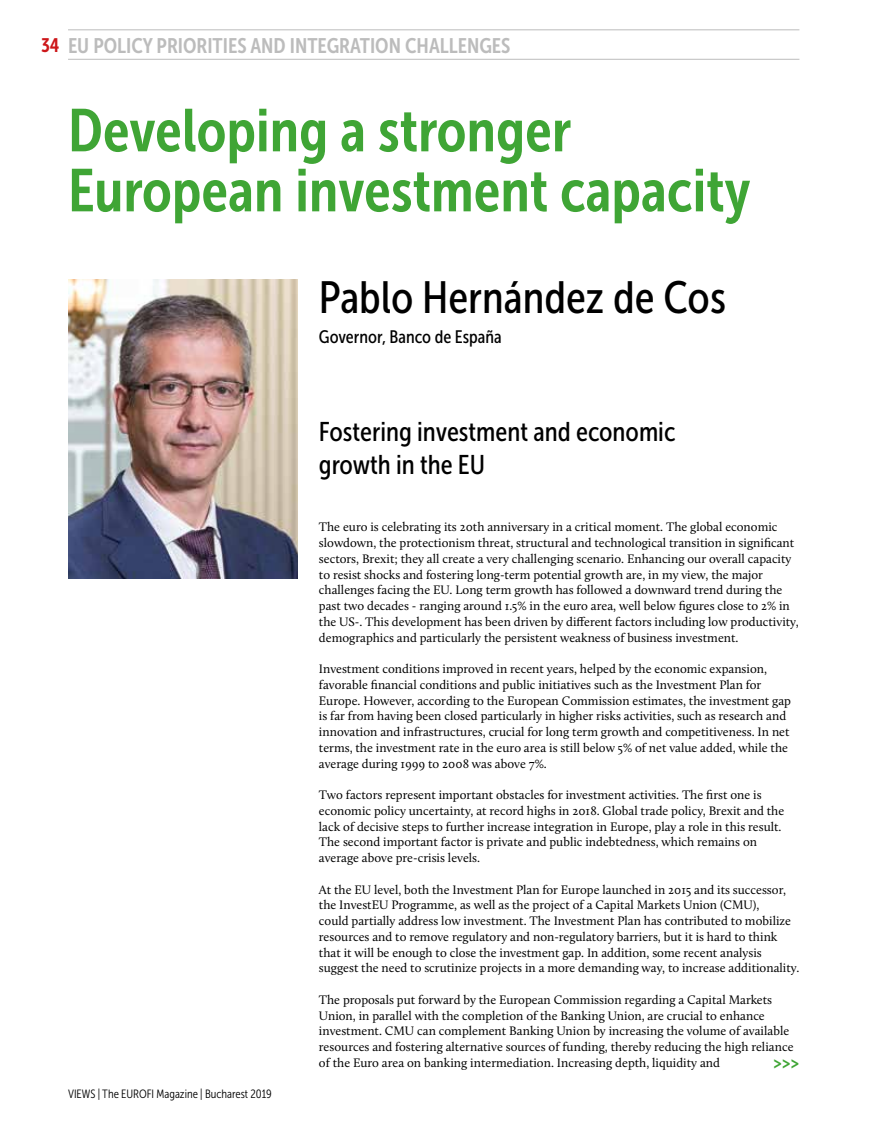
<style>
.page{position:relative;width:893px;height:1127px;background:#fff}
.page>*{position:absolute;margin:0;border:0;box-sizing:border-box;transform-origin:0 0}
.t1{font:60px/60px "Museo Sans Cond 700";color:#3fa535}
.t2{font:45px "Museo Sans Cond 500";color:#000}
.t3{font:27px/32.4px "Museo Sans Cond 500";color:#000}
.t4{font:21px "Museo Sans Cond 700";color:#bcbcbc}
.t5{font:18px "Museo Sans Cond 500";color:#000}
.t6{font:18px "Museo Sans Cond 700";color:#3fa535}
.t7{font:12.75px/15.8px "Calluna";color:#000}
.t8{font:12px "Museo Sans Cond 300";color:#000}
.s1{font-size:19.5px;color:#cd171a}
</style>
<div class="page">
<img style="left:68px;top:279px;width:230px;height:299px">
<hr style="left:68px;top:29px;width:731px;height:1px;background:#bcbcbc">
<hr style="left:68px;top:59px;width:731px;height:1px;background:#bcbcbc">
<h3 class="t4" style="left:41px;top:34px;width:471px"><span class="s1">34</span> EU POLICY PRIORITIES AND INTEGRATION CHALLENGES</h3>
<h1 class="t1" style="left:68px;top:101px;width:684px">Developing a stronger<br>European investment capacity</h1>
<h2 class="t2" style="left:319px;top:273px;width:409px">Pablo Hernández de Cos</h2>
<h3 class="t5" style="left:319px;top:327px;width:184px">Governor, Banco de España</h3>
<h3 class="t3" style="left:319px;top:416px;width:358px">Fostering investment and economic growth in the EU</h3>
<p class="t8" style="left:68px;top:1087px;width:205px">VIEWS | The EUROFI Magazine | Bucharest 2019</p>
<p class="t7" style="left:319px;top:519px;width:481px">The euro is celebrating its 20th anniversary in a critical moment. The global economic slowdown, the protectionism threat, structural and technological transition in significant sectors, Brexit; they all create a very challenging scenario. Enhancing our overall capacity to resist shocks and fostering long-term potential growth are, in my view, the major challenges facing the EU. Long term growth has followed a downward trend during the past two decades - ranging around 1.5% in the euro area, well below figures close to 2% in the US-. This development has been driven by different factors including low productivity, demographics and particularly the persistent weakness of business investment.</p>
<p class="t7" style="left:319px;top:661px;width:474px">Investment conditions improved in recent years, helped by the economic expansion, favorable financial conditions and public initiatives such as the Investment Plan for Europe. However, according to the European Commission estimates, the investment gap is far from having been closed particularly in higher risks activities, such as research and innovation and infrastructures, crucial for long term growth and competitiveness. In net terms, the investment rate in the euro area is still below 5% of net value added, while the average during 1999 to 2008 was above 7%.</p>
<p class="t7" style="left:319px;top:787px;width:467px">Two factors represent important obstacles for investment activities. The first one is economic policy uncertainty, at record highs in 2018. Global trade policy, Brexit and the lack of decisive steps to further increase integration in Europe, play a role in this result.<br>The second important factor is private and public indebtedness, which remains on average above pre-crisis levels.</p>
<p class="t7" style="left:319px;top:881px;width:482px">At the EU level, both the Investment Plan for Europe launched in 2015 and its successor, the InvestEU Programme, as well as the project of a Capital Markets Union (CMU),<br>could partially address low investment. The Investment Plan has contributed to mobilize resources and to remove regulatory and non-regulatory barriers, but it is hard to think that it will be enough to close the investment gap. In addition, some recent analysis suggest the need to scrutinize projects in a more demanding way, to increase additionality.</p>
<p class="t7" style="left:319px;top:991px;width:476px">The proposals put forward by the European Commission regarding a Capital Markets Union, in parallel with the completion of the Banking Union, are crucial to enhance investment. CMU can complement Banking Union by increasing the volume of available resources and fostering alternative sources of funding, thereby reducing the high reliance of the Euro area on banking intermediation. Increasing depth, liquidity and</p>
<h3 class="t6" style="left:773px;top:1052px;width:28px">&gt;&gt;&gt;</h3>
</div>
